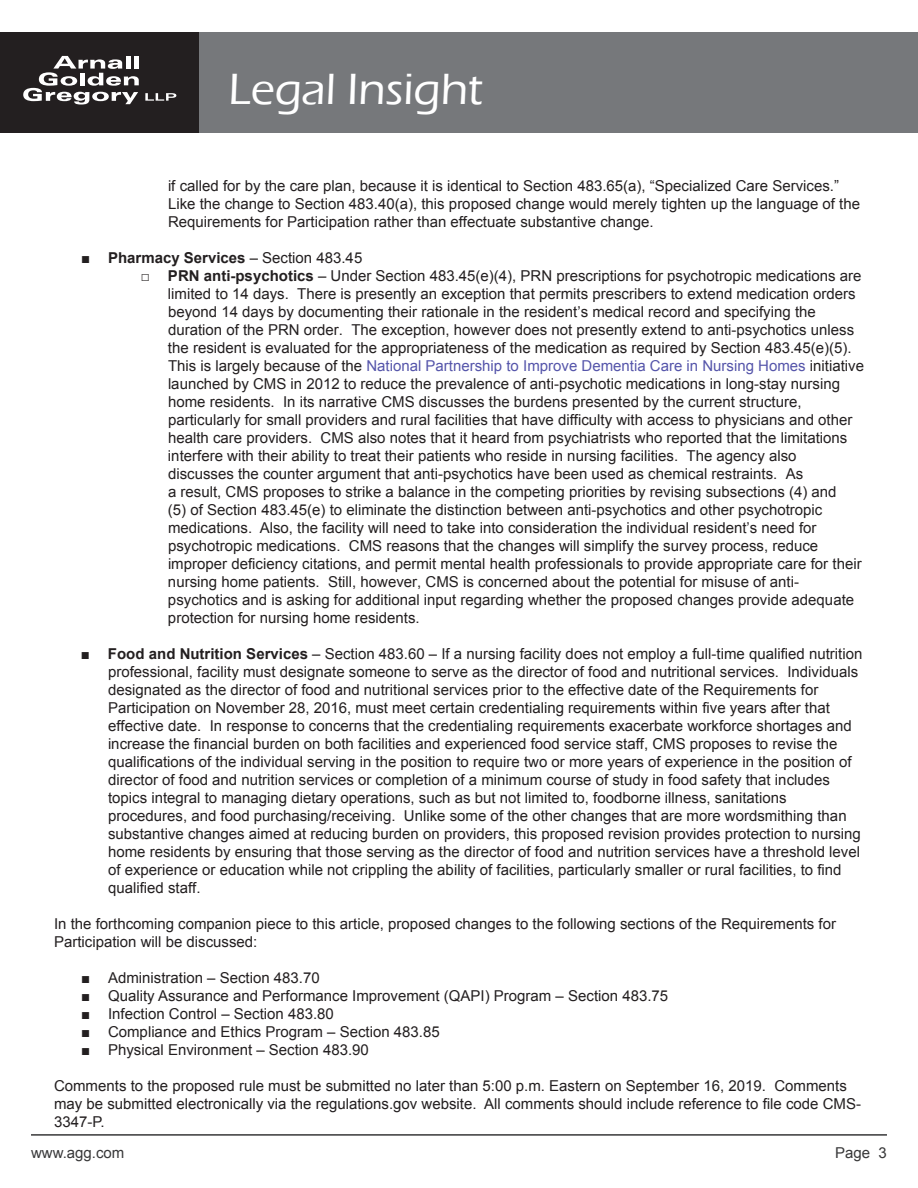
<style>
.page{position:relative;width:918px;height:1188px;background:#fff}
.page>*{position:absolute;margin:0;border:0;box-sizing:border-box;transform-origin:0 0}
.t1{font:500 45px "Eras ITC";color:#fff}
.t2{font:15px/18px "Arial";color:#231f20}
.t3{font:700 15px "Arial";color:#231f20}
.t4{font:15px "Arial";color:#383839}
.s1{font-weight:400}
.s2{font-weight:700}
.s3{color:#55a}
</style>
<div class="page">
<div style="left:0;top:32px;width:200px;height:101px;background:#231f20"></div>
<svg style="left:23px;top:56px;width:116px;height:49px"></svg>
<svg style="left:145px;top:93px;width:31px;height:8px"></svg>
<div style="left:200px;top:32px;width:718px;height:101px;background:#76787b"></div>
<hr style="left:31px;top:1134px;width:856px;height:2px;background:#383839">
<h1 class="t1" style="left:229px;top:64px;width:256px">Legal Insight</h1>
<p class="t2" style="left:168px;top:177px;width:694px">if called for by the care plan, because it is identical to Section 483.65(a), “Specialized Care Services.”<br>Like the change to Section 483.40(a), this proposed change would merely tighten up the language of the<br>Requirements for Participation rather than effectuate substantive change.</p>
<p class="t3" style="left:81px;top:248px;width:283px"><span class="s1">■</span> Pharmacy Services <span class="s1">– Section 483.45</span></p>
<p class="t2" style="left:168px;top:267px;width:698px;text-indent:-27px">□ <span class="s2">PRN anti-psychotics</span> – Under Section 483.45(e)(4), PRN prescriptions for psychotropic medications are limited to 14 days. There is presently an exception that permits prescribers to extend medication orders beyond 14 days by documenting their rationale in the resident’s medical record and specifying the duration of the PRN order. The exception, however does not presently extend to anti-psychotics unless the resident is evaluated for the appropriateness of the medication as required by Section 483.45(e)(5).<br>This is largely because of the <span class="s3">National Partnership to Improve Dementia Care in Nursing Homes</span> initiative launched by CMS in 2012 to reduce the prevalence of anti-psychotic medications in long-stay nursing home residents. In its narrative CMS discusses the burdens presented by the current structure, particularly for small providers and rural facilities that have difficulty with access to physicians and other health care providers. CMS also notes that it heard from psychiatrists who reported that the limitations interfere with their ability to treat their patients who reside in nursing facilities. The agency also discusses the counter argument that anti-psychotics have been used as chemical restraints. As<br>a result, CMS proposes to strike a balance in the competing priorities by revising subsections (4) and<br>(5) of Section 483.45(e) to eliminate the distinction between anti-psychotics and other psychotropic medications. Also, the facility will need to take into consideration the individual resident’s need for psychotropic medications. CMS reasons that the changes will simplify the survey process, reduce improper deficiency citations, and permit mental health professionals to provide appropriate care for their nursing home patients. Still, however, CMS is concerned about the potential for misuse of anti&shy;psychotics and is asking for additional input regarding whether the proposed changes provide adequate protection for nursing home residents.</p>
<p class="t2" style="left:108px;top:645px;width:756px;text-indent:-27px">■ <span class="s2">Food and Nutrition Services</span> – Section 483.60 – If a nursing facility does not employ a full-time qualified nutrition professional, facility must designate someone to serve as the director of food and nutritional services. Individuals designated as the director of food and nutritional services prior to the effective date of the Requirements for Participation on November 28, 2016, must meet certain credentialing requirements within five years after that effective date. In response to concerns that the credentialing requirements exacerbate workforce shortages and increase the financial burden on both facilities and experienced food service staff, CMS proposes to revise the qualifications of the individual serving in the position to require two or more years of experience in the position of director of food and nutrition services or completion of a minimum course of study in food safety that includes topics integral to managing dietary operations, such as but not limited to, foodborne illness, sanitations procedures, and food purchasing/receiving. Unlike some of the other changes that are more wordsmithing than substantive changes aimed at reducing burden on providers, this proposed revision provides protection to nursing home residents by ensuring that those serving as the director of food and nutrition services have a threshold level of experience or education while not crippling the ability of facilities, particularly smaller or rural facilities, to find qualified staff.</p>
<p class="t2" style="left:54px;top:915px;width:784px">In the forthcoming companion piece to this article, proposed changes to the following sections of the Requirements for<br>Participation will be discussed:</p>
<p class="t2" style="left:81px;top:969px;width:240px">■ Administration – Section 483.70</p>
<p class="t2" style="left:81px;top:987px;width:589px">■ Quality Assurance and Performance Improvement (QAPI) Program – Section 483.75</p>
<p class="t2" style="left:81px;top:1005px;width:254px">■ Infection Control – Section 483.80</p>
<p class="t2" style="left:81px;top:1023px;width:360px">■ Compliance and Ethics Program – Section 483.85</p>
<p class="t2" style="left:81px;top:1041px;width:289px">■ Physical Environment – Section 483.90</p>
<p class="t2" style="left:54px;top:1077px;width:809px">Comments to the proposed rule must be submitted no later than 5:00 p.m. Eastern on September 16, 2019. Comments may be submitted electronically via the regulations.gov website. All comments should include reference to file code CMS-<br>3347-P.</p>
<p class="t4" style="left:31px;top:1142px;width:95px">www.agg.com</p>
<p class="t4" style="left:835px;top:1142px;width:53px">Page 3</p>
</div>
